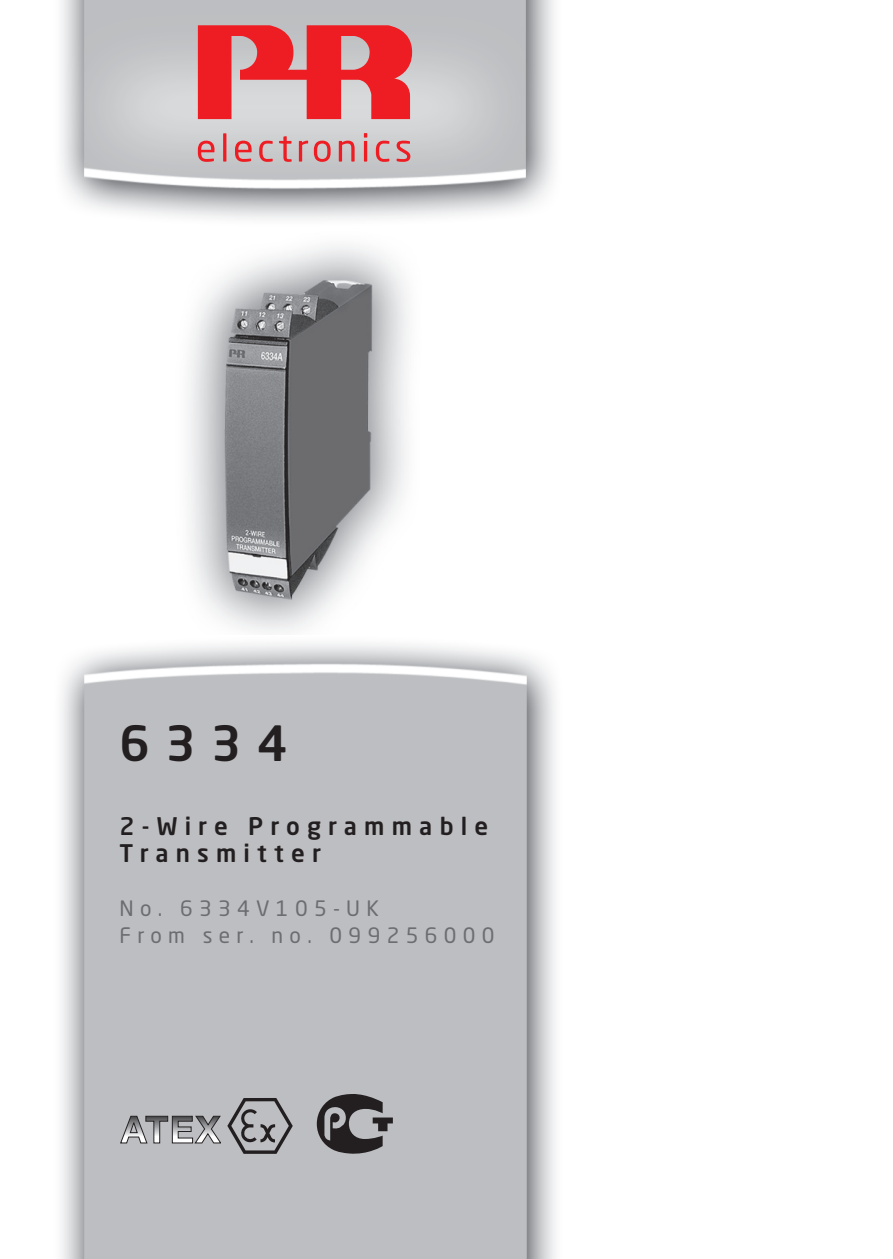
<style>
.page{position:relative;width:893px;height:1259px;background:#fff}
.page>*{position:absolute;margin:0;border:0;box-sizing:border-box;transform-origin:0 0}
.t1{font:500 48px "Neo Sans Pro";color:#231f20}
.t2{font:500 24px/27px "Neo Sans Pro";letter-spacing:.3em;color:#231f20}
.t3{font:21px/27px "Neo Sans Pro";letter-spacing:.3em;color:#6c6d70}
</style>
<div class="page">
<img style="left:188px;top:246px;width:220px;height:386px">
<img style="left:61px;top:643px;width:494px;height:616px">
<svg style="left:119px;top:1115px;width:101px;height:29px;background:#9f9fa1"></svg>
<svg style="left:227px;top:1098px;width:66px;height:55px;background:#969698"></svg>
<svg style="left:317px;top:1094px;width:76px;height:59px;background:#6d6c6e"></svg>
<img style="left:61px;top:0;width:493px;height:219px">
<svg style="left:198px;top:141px;width:16px;height:21px"></svg>
<svg style="left:223px;top:133px;width:3px;height:29px"></svg>
<svg style="left:235px;top:141px;width:17px;height:21px"></svg>
<svg style="left:259px;top:141px;width:14px;height:21px"></svg>
<svg style="left:279px;top:136px;width:13px;height:26px"></svg>
<svg style="left:299px;top:141px;width:9px;height:21px"></svg>
<svg style="left:314px;top:141px;width:17px;height:21px"></svg>
<svg style="left:339px;top:141px;width:16px;height:21px"></svg>
<svg style="left:364px;top:133px;width:3px;height:29px"></svg>
<svg style="left:376px;top:141px;width:13px;height:21px"></svg>
<svg style="left:397px;top:141px;width:13px;height:21px"></svg>
<svg style="left:198px;top:25px;width:214px;height:94px;background:#e35b60"></svg>
<h1 class="t1" style="left:120px;top:713px;width:169px">6334</h1>
<p class="t2" style="left:120px;top:812px;width:370px">2-Wire Programmable<br>Transmitter</p>
<p class="t3" style="left:120px;top:894px;width:376px">No. 6334V105-UK<br>From ser. no. 099256000</p>
</div>
